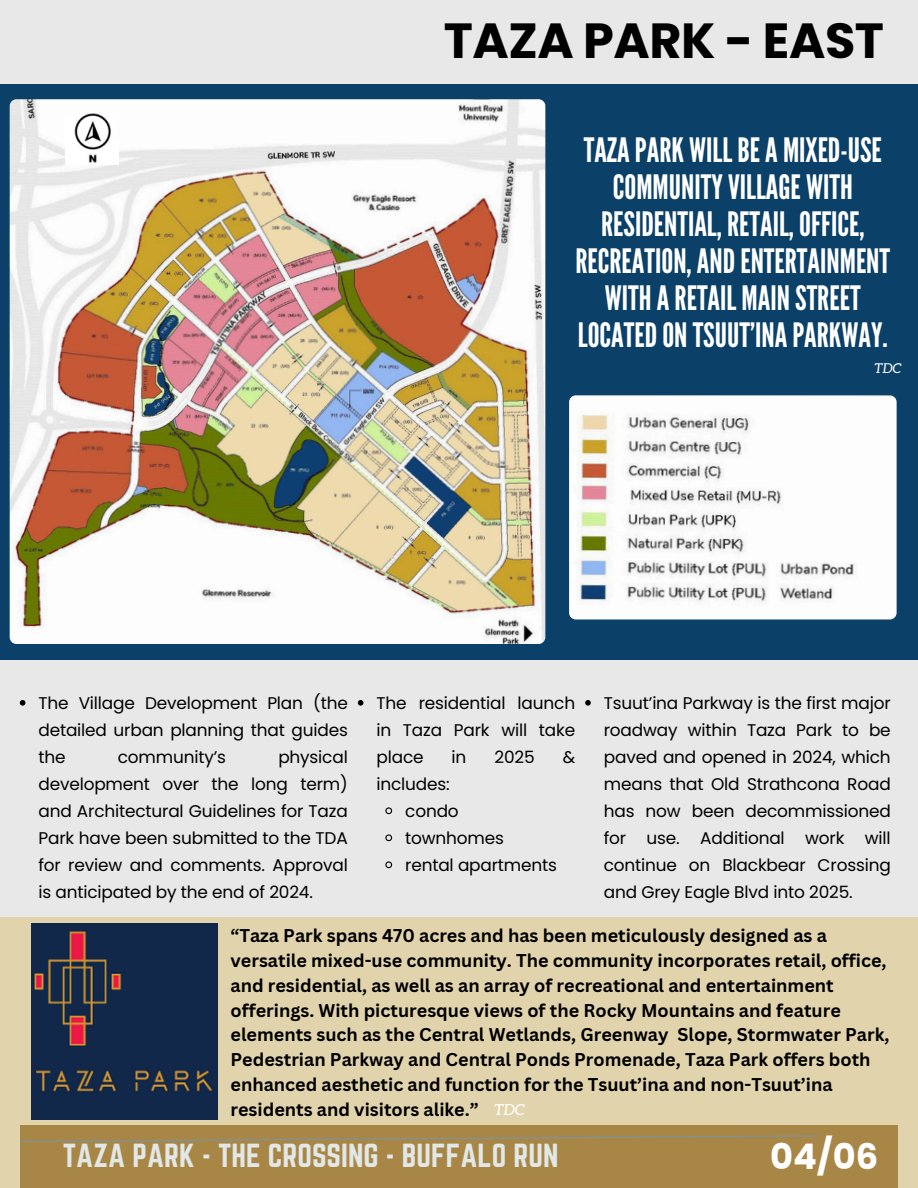
<style>
.page{position:relative;width:918px;height:1188px;background:#e9e8e9}
.page>*{position:absolute;margin:0;border:0;box-sizing:border-box;transform-origin:0 0}
.t1{font:700 49.35px "Poppins";letter-spacing:-.01em;color:#000}
.t2{font:700 35.25px "Poppins";color:#fff}
.t3{font:33.6px/37.2px "League Gothic";color:#fff;text-align:center}
.t4{font:29.25px "Norwester";color:#e2e7e7}
.t5{font:700 18px/24.8px "Canva Sans";color:#000}
.t6{font:16.95px/27px "Poppins";letter-spacing:-.01em;color:#000;text-align:justify}
.t7{font:italic 15.15px "Aleo";color:#fff}
.t8{font:italic 13.5px "Aleo";color:#fff}
</style>
<div class="page">
<div style="left:0;top:84px;width:918px;height:575px;background:#0b4068"></div>
<div style="left:0;top:917px;width:918px;height:271px;background:#e1d4ac"></div>
<div style="left:20px;top:1125px;width:878px;height:63px;background:#a88746"></div>
<svg style="left:20px;top:1135px;width:798px;height:7px"></svg>
<img style="left:10px;top:99px;width:535px;height:545px;border-radius:7px">
<img style="left:569px;top:395px;width:327px;height:224px;border-radius:7px">
<img style="left:65px;top:114px;width:53px;height:50px">
<img style="left:31px;top:923px;width:187px;height:196px">
<svg style="left:20px;top:700px;width:5px;height:6px"></svg>
<svg style="left:358px;top:700px;width:5px;height:6px"></svg>
<svg style="left:385px;top:807px;width:8px;height:8px"></svg>
<svg style="left:385px;top:834px;width:8px;height:8px"></svg>
<svg style="left:385px;top:861px;width:8px;height:8px"></svg>
<svg style="left:585px;top:700px;width:6px;height:6px"></svg>
<p class="t1" style="left:444px;top:6px;width:442px">TAZA PARK - EAST</p>
<p class="t3" style="left:575px;top:132px;width:316px">TAZAPARK WILLBEA MIXED-USE<br>COMMUNITYVILLAGE WITH<br>RESIDENTIAL,RETAIL,OFFICE,<br>RECREATION,ANDENTERTAINMENT<br>WITHARETAIL MAINSTREET<br>LOCATEDONTSUUT’INAPARKWAY.</p>
<p class="t8" style="left:875px;top:360px;width:28px">TDC</p>
<p class="t6" style="left:38px;top:690px;width:311px">The Village Development Plan (the detailed urban planning that guides the</p>
<h5 class="t6" style="left:604px;top:690px;width:288px">Tsuut’ina Parkway is the first major roadway within Taza Park to be paved and opened in 2024, which means that Old Strathcona Road has now been decommissioned for use. Additional work will continue on Blackbear Crossing and Grey Eagle Blvd into 2025.</h5>
<p class="t5" style="left:230px;top:923px;width:660px">“Taza Park spans 470 acres and has been meticulously designed as a versatile mixed-use community. The community incorporates retail, office, and residential, as well as an array of recreational and entertainment offerings. With picturesque views of the Rocky Mountains and feature elements such as the Central Wetlands, Greenway Slope, Stormwater Park, Pedestrian Parkway and Central Ponds Promenade, Taza Park offers both enhanced aesthetic and function for the Tsuut’ina and non-Tsuut’ina residents and visitors alike.”</p>
<p class="t6" style="left:376px;top:690px;width:200px">The residential launch in Taza Park will take place</p>
<p class="t6" style="left:38px;top:744px;width:311px;text-indent:240px">physical development over the long term) and Architectural Guidelines for Taza Park have been submitted to the TDA for review and comments. Approval is anticipated by the end of 2024.</p>
<p class="t6" style="left:118px;top:744px;width:110px">community’s</p>
<p class="t6" style="left:452px;top:744px;width:16px">in</p>
<p class="t6" style="left:494px;top:744px;width:42px">2025</p>
<p class="t6" style="left:563px;top:744px;width:14px">&amp;</p>
<p class="t6" style="left:376px;top:771px;width:75px">includes:</p>
<p class="t6" style="left:405px;top:798px;width:55px">condo</p>
<p class="t6" style="left:405px;top:825px;width:100px">townhomes</p>
<p class="t6" style="left:405px;top:852px;width:153px">rental apartments</p>
<h4 class="t7" style="left:495px;top:1101px;width:31px">TDC</h4>
<h2 class="t4" style="left:63px;top:1138px;width:497px">TAZA PARK - THE CROSSING - BUFFALO RUN</h2>
<p class="t2" style="left:770px;top:1132px;width:110px">04/06</p>
</div>
